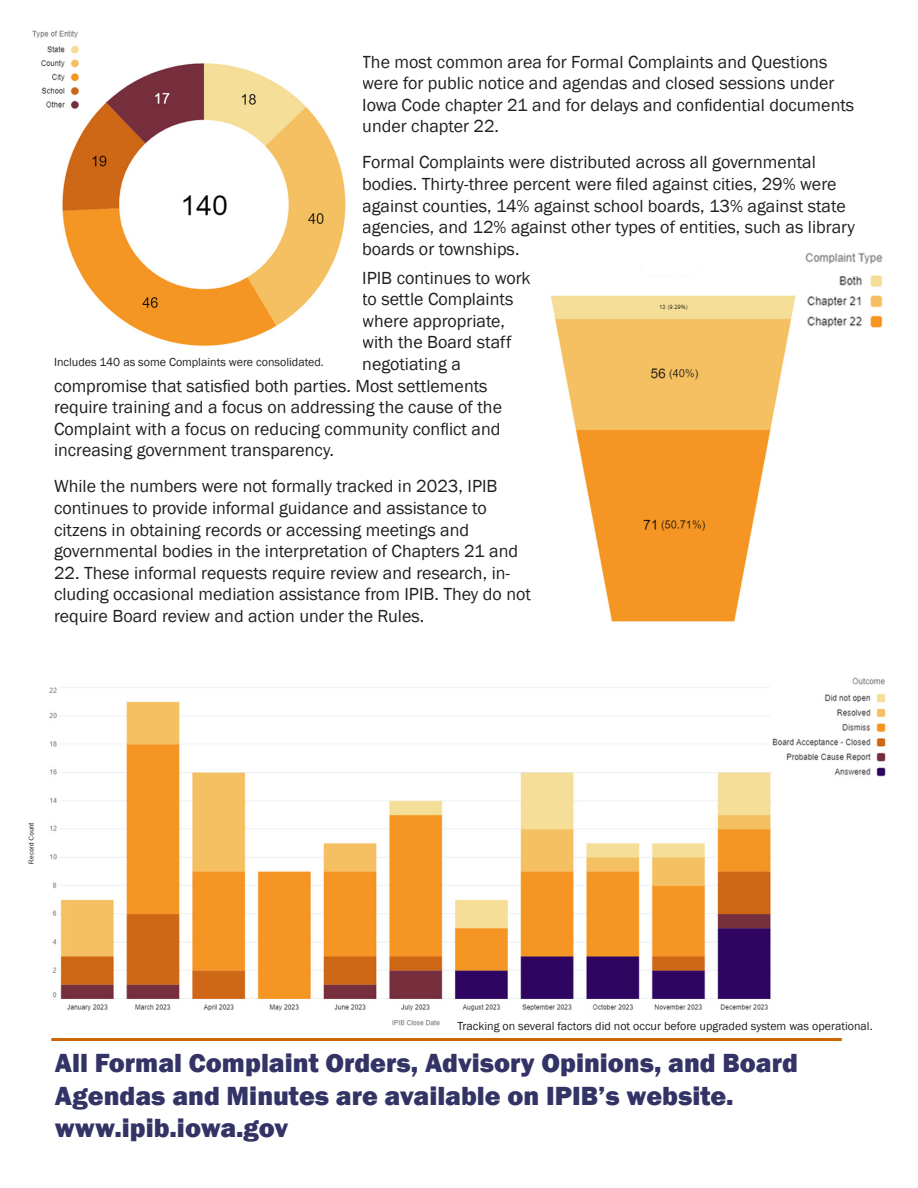
<style>
.page{position:relative;width:918px;height:1188px;background:#fff}
.page>*{position:absolute;margin:0;border:0;box-sizing:border-box;transform-origin:0 0}
.t1{font:800 27px "Franklin Gothic";color:#336}
.t2{font:18px/21.6px "Franklin Gothic";color:#231f20}
.t3{font:12px "Franklin Gothic";color:#231f20}
</style>
<div class="page">
<hr style="left:51px;top:1038px;width:791px;height:3px;background:#c60">
<img style="left:550px;top:252px;width:333px;height:370px">
<img style="left:28px;top:677px;width:858px;height:349px">
<img style="left:32px;top:30px;width:314px;height:316px">
<div style="left:556px;top:1019px;width:308px;height:14px;background:#fff"></div>
<p class="t2" style="left:362px;top:51px;width:494px">The most common area for Formal Complaints and Questions were for public notice and agendas and closed sessions under Iowa Code chapter 21 and for delays and confidential documents under chapter 22.</p>
<p class="t2" style="left:362px;top:152px;width:494px">Formal Complaints were distributed across all governmental bodies. Thirty-three percent were filed against cities, 29% were against counties, 14% against school boards, 13% against state agencies, and 12% against other types of entities, such as library boards or townships.</p>
<p class="t2" style="left:362px;top:267px;width:170px">IPIB continues to work to settle Complaints where appropriate, with the Board staff negotiating a</p>
<p class="t2" style="left:54px;top:375px;width:450px">compromise that satisfied both parties. Most settlements require training and a focus on addressing the cause of the Complaint with a focus on reducing community conflict and increasing government transparency.</p>
<p class="t2" style="left:54px;top:476px;width:445px">While the numbers were not formally tracked in 2023, IPIB continues to provide informal guidance and assistance to</p>
<p class="t2" style="left:54px;top:519px;width:417px">citzens in obtaining records or accessing meetings and</p>
<p class="t2" style="left:54px;top:541px;width:466px">governmental bodies in the interpretation of Chapters 21 and</p>
<p class="t2" style="left:54px;top:562px;width:478px">22. These informal requests require review and research, in&shy;cluding occasional mediation assistance from IPIB. They do not</p>
<p class="t2" style="left:54px;top:605px;width:372px">require Board review and action under the Rules.</p>
<p class="t3" style="left:54px;top:355px;width:271px">Includes 140 as some Complaints were consolidated.</p>
<p class="t3" style="left:458px;top:1018px;width:417px">Tracking on several factors did not occur before upgraded system was operational.</p>
<p class="t1" style="left:55px;top:1046px;width:745px">All Formal Complaint Orders, Advisory Opinions, and Board</p>
<p class="t1" style="left:55px;top:1078px;width:680px">Agendas and Minutes are available on IPIB’s website.</p>
<p class="t1" style="left:55px;top:1110px;width:235px">www.ipib.iowa.gov</p>
</div>
